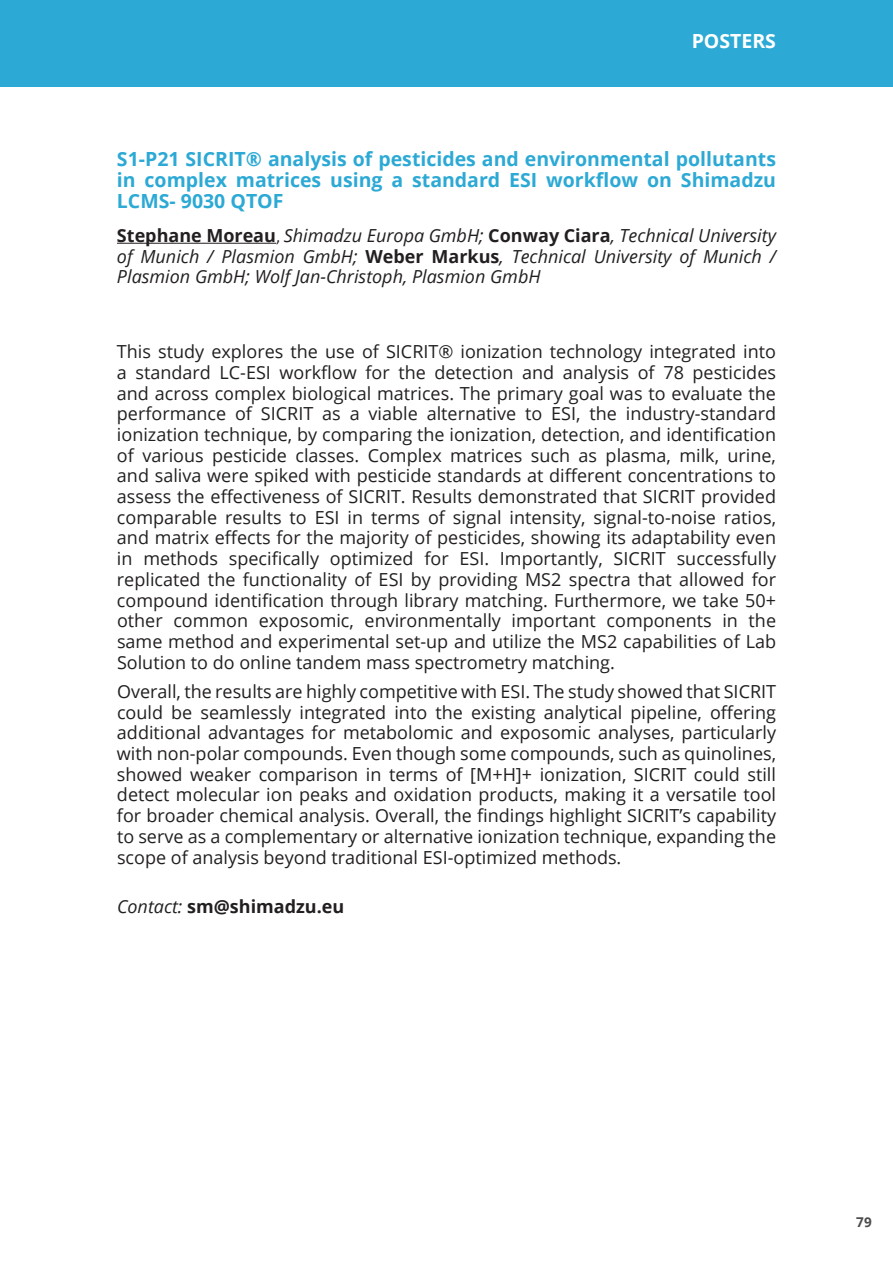
<style>
.page{position:relative;width:893px;height:1263px;background:#fff}
.page>*{position:absolute;margin:0;border:0;box-sizing:border-box;transform-origin:0 0}
.t1{font:700 19.5px/21px "Open Sans";color:#2ca9d4;text-align:justify}
.t2{font:700 19.5px "Open Sans";color:#fff}
.t3{font:18px/20.7px "Open Sans";color:#231f20;text-align:justify}
.t4{font:italic 18px/20.7px "Open Sans";color:#231f20;text-align:justify}
.t5{font:700 18px "Open Sans";color:#231f20}
.t6{font:700 13.5px "Open Sans";color:#4b4c4d}
.s1{font-weight:700;font-style:normal}
.s2{font-family:"Calibri";font-style:normal;font-size:16.5px}
.s3{font-weight:400;font-style:italic}
</style>
<div class="page">
<div style="left:0;top:0;width:893px;height:87px;background:#2ca9d4"></div>
<hr style="left:117px;top:243px;width:159px;height:1px;background:#231f20">
<p class="t2" style="left:692px;top:27px;width:86px">posters</p>
<p class="t1" style="left:117px;top:148px;width:661px">S1-P21 SICRIT® analysis of pesticides and environmental pollutants in complex matrices using a standard ESI workflow on Shimadzu LCMS- 9030 QTOF</p>
<p class="t4" style="left:117px;top:224px;width:661px"><span class="s1">Stephane Moreau</span><span class="s2">,</span> Shimadzu Europa GmbH; <span class="s1">Conway Ciara</span>, Technical University of Munich / Plasmion GmbH; <span class="s1">Weber Markus</span>, Technical University of Munich / Plasmion GmbH; Wolf Jan-Christoph, Plasmion GmbH</p>
<p class="t3" style="left:117px;top:341px;width:661px">This study explores the use of SICRIT® ionization technology integrated into a standard LC-ESI workflow for the detection and analysis of 78 pesticides and across complex biological matrices. The primary goal was to evaluate the performance of SICRIT as a viable alternative to ESI, the industry-standard ionization technique, by comparing the ionization, detection, and identification of various pesticide classes. Complex matrices such as plasma, milk, urine, and saliva were spiked with pesticide standards at different concentrations to assess the effectiveness of SICRIT. Results demonstrated that SICRIT provided comparable results to ESI in terms of signal intensity, signal-to-noise ratios, and matrix effects for the majority of pesticides, showing its adaptability even in methods specifically optimized for ESI. Importantly, SICRIT successfully replicated the functionality of ESI by providing MS2 spectra that allowed for compound identification through library matching. Furthermore, we take 50+ other common exposomic, environmentally important components in the same method and experimental set-up and utilize the MS2 capabilities of Lab Solution to do online tandem mass spectrometry matching.</p>
<p class="t3" style="left:117px;top:680px;width:661px">Overall, the results are highly competitive with ESI. The study showed that SICRIT could be seamlessly integrated into the existing analytical pipeline, offering additional advantages for metabolomic and exposomic analyses, particularly with non-polar compounds. Even though some compounds, such as quinolines, showed weaker comparison in terms of [M+H]+ ionization, SICRIT could still detect molecular ion peaks and oxidation products, making it a versatile tool for broader chemical analysis. Overall, the findings highlight SICRIT’s capability to serve as a complementary or alternative ionization technique, expanding the scope of analysis beyond traditional ESI-optimized methods.</p>
<p class="t5" style="left:117px;top:894px;width:229px"><span class="s3">Contact:</span> sm@shimadzu.eu</p>
<p class="t6" style="left:856px;top:1212px;width:17px">79</p>
</div>
